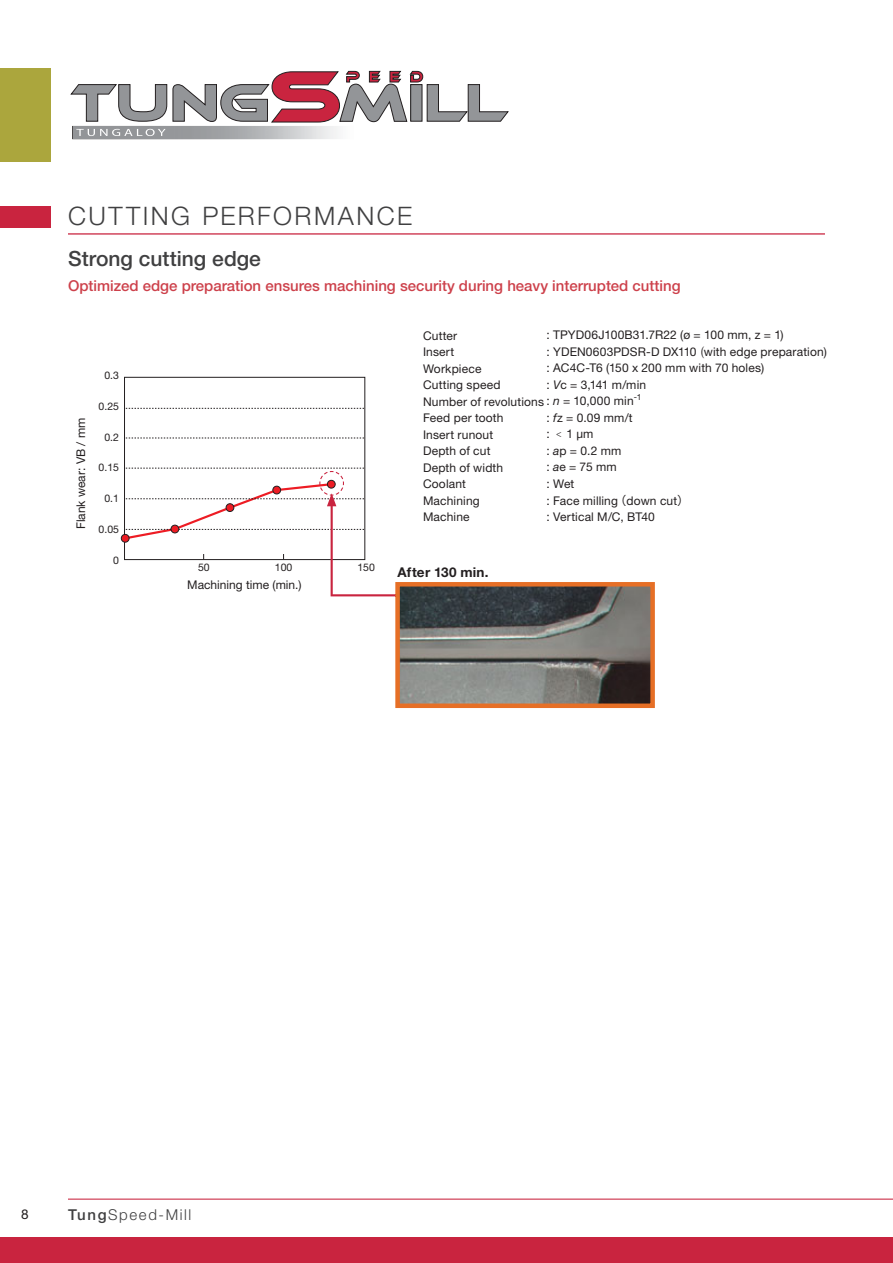
<style>
.page{position:relative;width:893px;height:1263px;background:#fff}
.page>*{position:absolute;margin:0;border:0;box-sizing:border-box;transform-origin:0 0}
.t1{font:300 25.5px "Helvetica Neue LTW1 G";letter-spacing:.095em;color:#404041}
.t2{font:500 21px "Helvetica Neue LTW1 G";color:#404041}
.t3{font:500 15px "Helvetica Neue LTW1 G";color:#cd414b}
.t4{font:300 15px "Helvetica Neue LTW1 G";letter-spacing:.105em;color:#404041}
.t5{font:700 13.5px "Helvetica Neue LTW1 G";letter-spacing:.02em;color:#231f20}
.t6{font:13.5px "Helvetica Neue LTW1 G";color:#231f20}
.t7{font:12px/16.5px "Helvetica Neue LTW1 G";letter-spacing:.01em;color:#231f20}
.t8{font:10.5px "Helvetica Neue LTW1 G";color:#231f20}
.s1{font-family:"Koz Min Pr 6 N Regular 90 pv RKSJ H"}
.s2{font-style:italic}
.s3{font-family:"Adobe Ming Std Light B5 pc H"}
.s4{font-family:"Hira Kaku Pro W3 90 pv RKSJ H"}
.s5{font-weight:500}
</style>
<div class="page">
<div style="left:0;top:68px;width:51px;height:94px;background:#aba63d"></div>
<div style="left:0;top:1237px;width:893px;height:26px;background:#c9243f"></div>
<hr style="left:68px;top:1199px;width:825px;height:1px;background:#c9243f">
<img style="left:72px;top:126px;width:266px;height:13px">
<img style="left:73px;top:127px;width:265px;height:11px">
<svg style="left:76px;top:129px;width:90px;height:7px"></svg>
<svg style="left:70px;top:71px;width:439px;height:52px"></svg>
<hr style="left:68px;top:233px;width:757px;height:2px;background:#c9243f">
<div style="left:0;top:206px;width:51px;height:22px;background:#c9243f"></div>
<svg style="left:126px;top:438px;width:238px;height:1px"></svg>
<svg style="left:126px;top:408px;width:238px;height:1px"></svg>
<div style="left:121px;top:534px;width:8px;height:8px;border:1px solid #231f20;border-radius:50%"></div>
<svg style="left:123px;top:468px;width:272px;height:129px"></svg>
<img style="left:400px;top:587px;width:250px;height:116px">
<div style="left:395px;top:582px;width:260px;height:126px;border:4px solid #e66f26"></div>
<h1 class="t1" style="left:68px;top:206px;width:346px">CUTTING PERFORMANCE</h1>
<h2 class="t2" style="left:68px;top:251px;width:194px">Strong cutting edge</h2>
<p class="t3" style="left:68px;top:281px;width:614px">Optimized edge preparation ensures machining security during heavy interrupted cutting</p>
<p class="t7" style="left:546px;top:328px;width:282px">: TPYD06J100B31.7R22 (ø = 100 mm, z = 1)<br>: YDEN0603PDSR-D DX110 <span class="s1">(</span>with edge preparation) : AC4C-T6 (150 x 200 mm with 70 holes)<br>: <span class="s2">V</span>c = 3,141 m/min</p>
<p class="t7" style="left:546px;top:411px;width:144px">: <span class="s2">f</span>z = 0.09 mm/t<br>: <span class="s3">﹤</span>1 μm<br>: <span class="s2">a</span>p = 0.2 mm<br>: <span class="s2">a</span>e = 75 mm<br>: Wet<br>: Face milling<span class="s4">（</span>down cut<span class="s4">）</span>: Vertical M/C, BT40</p>
<p class="t7" style="left:423px;top:329px;width:220px">Cutter<br>Insert<br>Workpiece<br>Cutting speed<br>Number of revolutions : <span class="s2">n</span> = 10,000 min<sup>-1<br></sup>Feed per tooth<br>Insert runout<br>Depth of cut<br>Depth of width<br>Coolant<br>Machining<br>Machine</p>
<p class="t8" style="left:104px;top:371px;width:16px">0.3</p>
<p class="t8" style="left:99px;top:402px;width:22px">0.25</p>
<p class="t8" style="left:104px;top:433px;width:16px">0.2</p>
<p class="t8" style="left:99px;top:464px;width:22px">0.15</p>
<p class="t8" style="left:104px;top:495px;width:16px">0.1</p>
<p class="t8" style="left:99px;top:526px;width:22px">0.05</p>
<p class="t8" style="left:113px;top:557px;width:7px">0</p>
<p class="t7" style="left:74px;top:529px;width:113px;rotate:-90deg">Flank wear: VB / mm</p>
<p class="t8" style="left:198px;top:563px;width:13px">50</p>
<p class="t8" style="left:275px;top:563px;width:19px">100</p>
<p class="t8" style="left:357px;top:563px;width:19px">150</p>
<p class="t5" style="left:398px;top:568px;width:93px">After 130 min.</p>
<p class="t7" style="left:187px;top:578px;width:116px">Machining time (min.)</p>
<p class="t6" style="left:21px;top:1210px;width:9px">8</p>
<p class="t4" style="left:68px;top:1210px;width:125px"><span class="s5">Tung</span>Speed-Mill</p>
</div>
